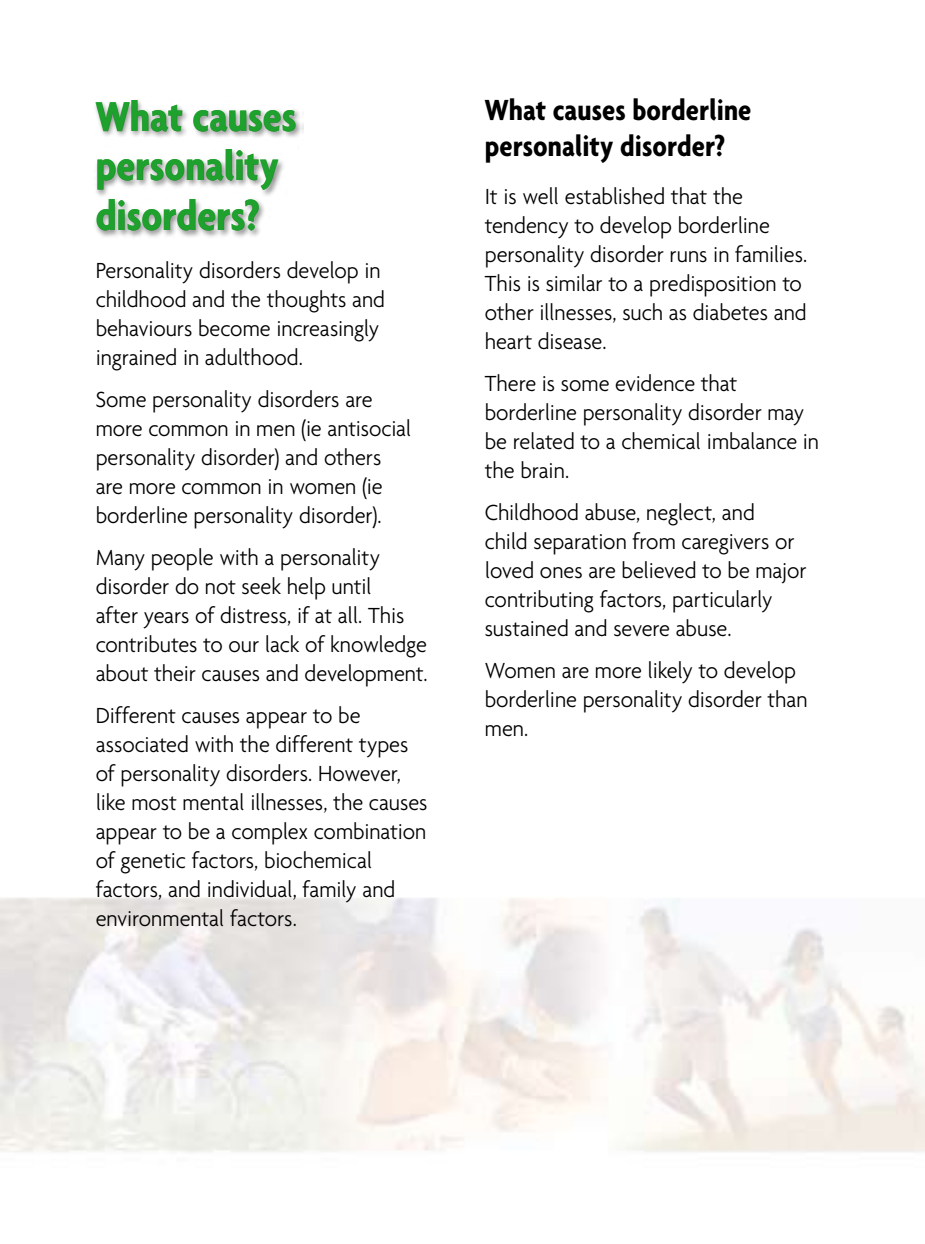
<style>
.page{position:relative;width:925px;height:1244px;background:#fff}
.page>*{position:absolute;margin:0;border:0;box-sizing:border-box;transform-origin:0 0}
.t1{font:700 condensed 45px/49.5px "Agenda";color:#1fa12d}
.t2{font:700 condensed 31.5px/36px "Agenda";color:#000}
.t3{font:300 23.62px/29px "Agenda";letter-spacing:-.005em;color:#000;scale:.95 1}
</style>
<div class="page">
<div style="left:93px;top:97px;width:210px;height:142px;background:#000;opacity:.45"></div>
<p class="t1" style="left:96px;top:90px;width:202px">What causes personality disorders?</p>
<p class="t3" style="left:96px;top:255px;width:306px">Personality disorders develop in childhood and the thoughts and behaviours become increasingly ingrained in adulthood.</p>
<p class="t3" style="left:96px;top:384px;width:334px">Some personality disorders are more common in men (ie antisocial personality disorder) and others are more common in women (ie borderline personality disorder).</p>
<p class="t3" style="left:96px;top:542px;width:351px">Many people with a personality disorder do not seek help until<br>after years of distress, if at all. This contributes to our lack of knowledge about their causes and development.</p>
<p class="t3" style="left:96px;top:700px;width:351px">Different causes appear to be associated with the different types of personality disorders. However, like most mental illnesses, the causes appear to be a complex combination of genetic factors, biochemical factors, and individual, family and environmental factors.</p>
<p class="t2" style="left:485px;top:91px;width:268px">What causes borderline personality disorder?</p>
<p class="t3" style="left:485px;top:182px;width:341px">It is well established that the tendency to develop borderline personality disorder runs in families.<br>This is similar to a predisposition to other illnesses, such as diabetes and heart disease.</p>
<p class="t3" style="left:485px;top:369px;width:353px">There is some evidence that borderline personality disorder may be related to a chemical imbalance in the brain.</p>
<p class="t3" style="left:485px;top:498px;width:340px">Childhood abuse, neglect, and<br>child separation from caregivers or loved ones are believed to be major contributing factors, particularly sustained and severe abuse.</p>
<p class="t3" style="left:485px;top:655px;width:341px">Women are more likely to develop borderline personality disorder than men.</p>
</div>
